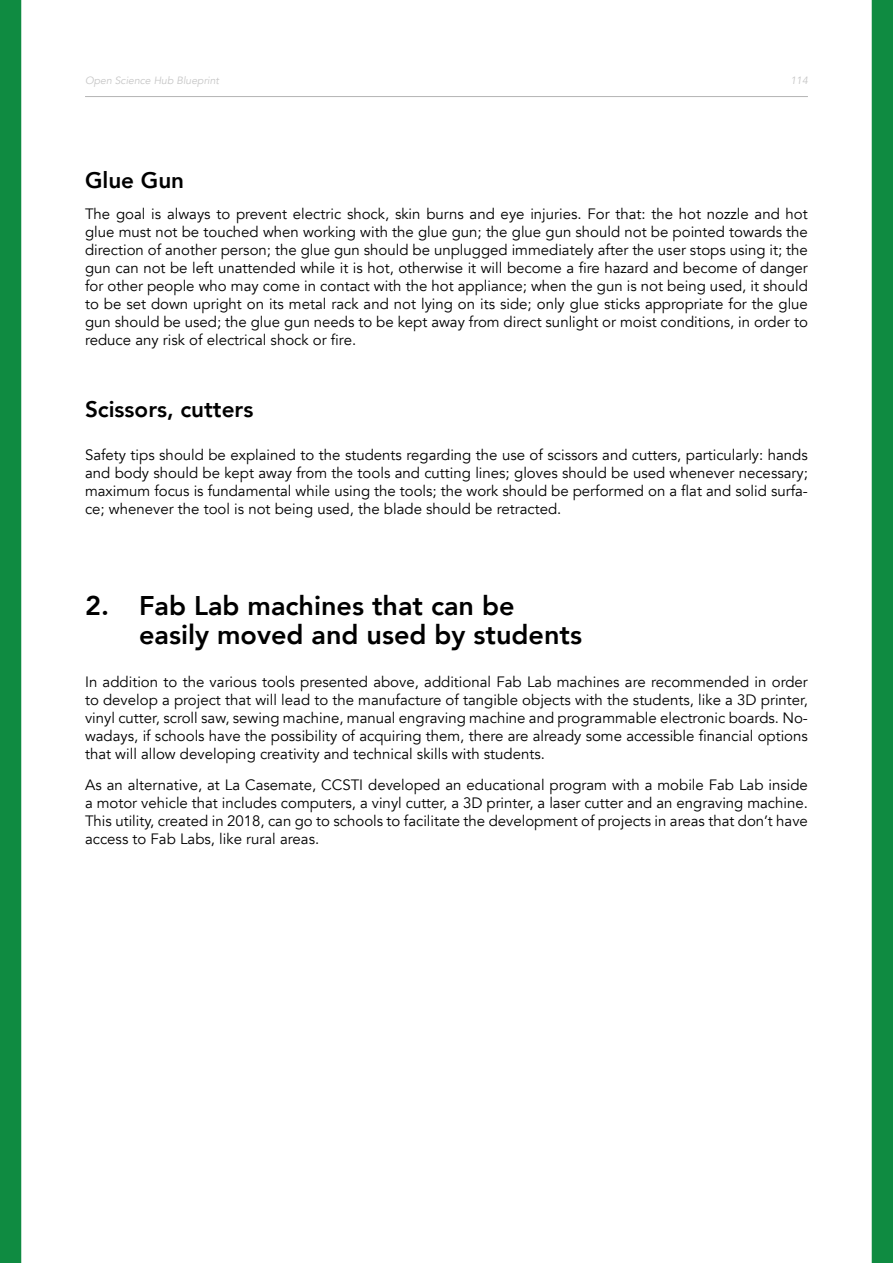
<style>
.page{position:relative;width:893px;height:1263px;background:#fff}
.page>*{position:absolute;margin:0;border:0;box-sizing:border-box;transform-origin:0 0}
.t1{font:800 27px/28.5px "Avenir";color:#000}
.t2{font:800 22.5px "Avenir";color:#000}
.t3{font:15px/18px "Avenir";color:#000;text-align:justify}
.t4{font:italic 10.5px "Avenir";color:#c6c6c6}
</style>
<div class="page">
<hr style="left:85px;top:96px;width:723px;height:1px;background:#000">
<div style="left:0;top:0;width:21px;height:1263px;background:#0f8b41"></div>
<div style="left:872px;top:0;width:21px;height:1263px;background:#0f8b41"></div>
<p class="t4" style="left:85px;top:74px;width:135px">Open Science Hub Blueprint</p>
<p class="t4" style="left:790px;top:74px;width:19px">114</p>
<h2 class="t2" style="left:85px;top:163px;width:101px">Glue Gun</h2>
<p class="t3" style="left:85px;top:205px;width:724px">The goal is always to prevent electric shock, skin burns and eye injuries. For that: the hot nozzle and hot glue must not be touched when working with the glue gun; the glue gun should not be pointed towards the direction of another person; the glue gun should be unplugged immediately after the user stops using it; the gun can not be left unattended while it is hot, otherwise it will become a fire hazard and become of danger for other people who may come in contact with the hot appliance; when the gun is not being used, it should to be set down upright on its metal rack and not lying on its side; only glue sticks appropriate for the glue gun should be used; the glue gun needs to be kept away from direct sunlight or moist conditions, in order to reduce any risk of electrical shock or fire.</p>
<h2 class="t2" style="left:85px;top:392px;width:170px">Scissors, cutters</h2>
<p class="t3" style="left:85px;top:446px;width:724px">Safety tips should be explained to the students regarding the use of scissors and cutters, particularly: hands and body should be kept away from the tools and cutting lines; gloves should be used whenever necessary; maximum focus is fundamental while using the tools; the work should be performed on a flat and solid surfa&shy;ce; whenever the tool is not being used, the blade should be retracted.</p>
<h1 class="t1" style="left:139px;top:592px;width:444px;text-indent:-54px">2. Fab Lab machines that can be easily moved and used by students</h1>
<p class="t3" style="left:85px;top:673px;width:724px">In addition to the various tools presented above, additional Fab Lab machines are recommended in order to develop a project that will lead to the manufacture of tangible objects with the students, like a 3D printer, vinyl cutter, scroll saw, sewing machine, manual engraving machine and programmable electronic boards. No&shy;wadays, if schools have the possibility of acquiring them, there are already some accessible financial options that will allow developing creativity and technical skills with students.</p>
<p class="t3" style="left:85px;top:776px;width:724px">As an alternative, at La Casemate, CCSTI developed an educational program with a mobile Fab Lab inside a motor vehicle that includes computers, a vinyl cutter, a 3D printer, a laser cutter and an engraving machine.<br>This utility, created in 2018, can go to schools to facilitate the development of projects in areas that don’t have access to Fab Labs, like rural areas.</p>
</div>
